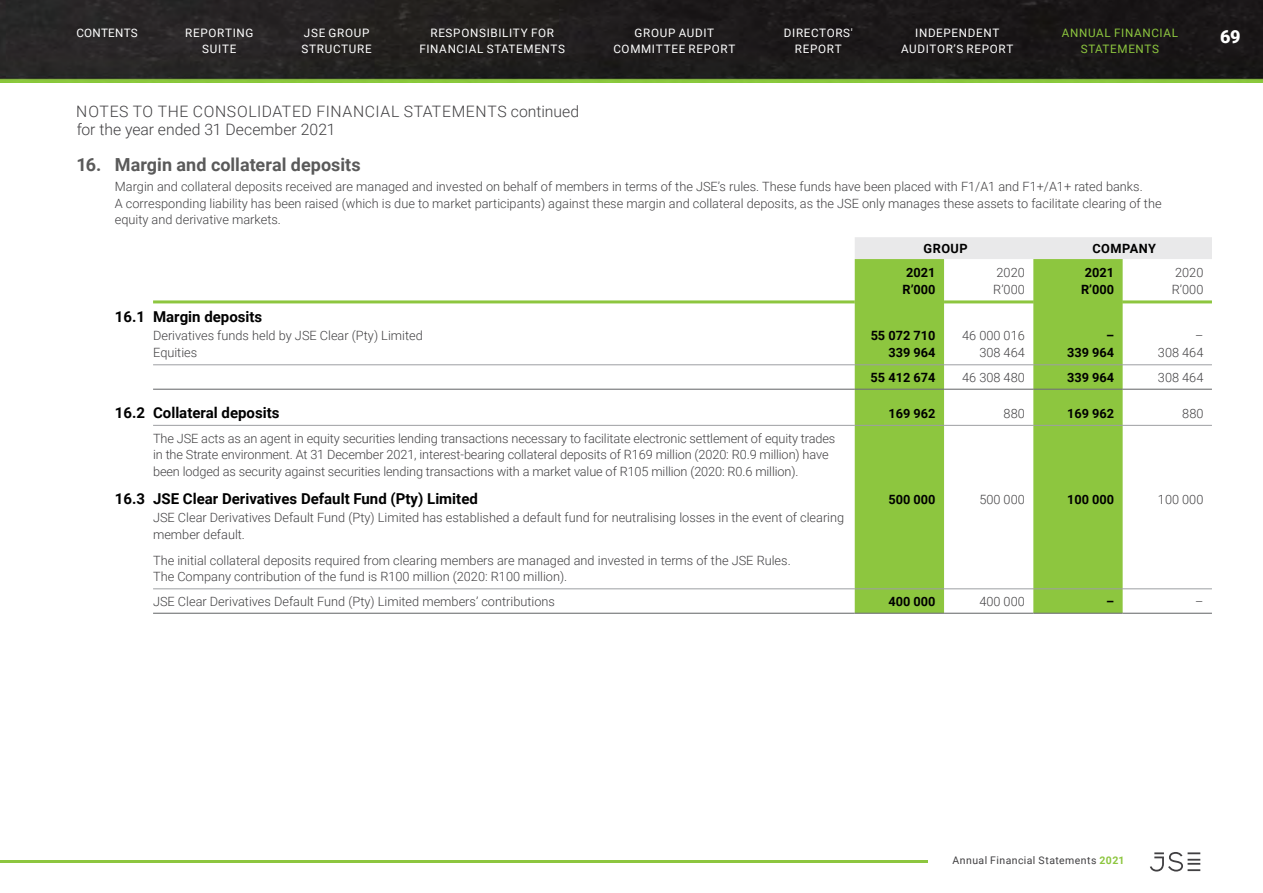
<style>
.page{position:relative;width:1263px;height:893px;background:#fff}
.page>*{position:absolute;margin:0;border:0;box-sizing:border-box;transform-origin:0 0}
.t1{font:700 18px "Roboto";color:#5a5a5a}
.t2{font:900 18px "Roboto";color:#fff}
.t3{font:300 15.75px/18px "Roboto";letter-spacing:.01em;color:#414042}
.t4{font:700 15px "Roboto";color:#000}
.t5{font:300 12.75px/16.5px "Roboto";color:#414042}
.t6{font:700 12.75px "Roboto";color:#000}
.t7{font:700 12.75px "Roboto";letter-spacing:.035em;color:#000}
.t8{font:11.7px/16px "Roboto";letter-spacing:.055em;color:#fff;text-align:center}
.t9{font:11.7px/16px "Roboto";letter-spacing:.06em;color:#8dc63f;text-align:center}
.t10{font:11.7px "Roboto";letter-spacing:.025em;color:#fff}
.t11{font:10.5px "Roboto";letter-spacing:.04em;color:#414042}
.s1{font-weight:700;color:#8dc63f}
</style>
<div class="page">
<img style="left:0;top:0;width:1263px;height:82px">
<svg style="left:1150px;top:852px;width:50px;height:19px"></svg>
<hr style="left:0;top:861px;width:927px;height:2px;background:#8dc63f">
<div style="left:855px;top:237px;width:357px;height:22px;background:#e9e9ea"></div>
<svg style="left:855px;top:259px;width:268px;height:354px;fill:#8dc63f"></svg>
<hr style="left:153px;top:300px;width:702px;height:3px;background:#8dc63f">
<hr style="left:855px;top:300px;width:89px;height:3px;background:#8dc63f">
<hr style="left:944px;top:300px;width:89px;height:3px;background:#8dc63f">
<hr style="left:1033px;top:300px;width:90px;height:3px;background:#8dc63f">
<hr style="left:1123px;top:300px;width:89px;height:3px;background:#8dc63f">
<hr style="left:153px;top:364px;width:702px;height:1px;background:#9d9fa2">
<hr style="left:855px;top:364px;width:89px;height:1px;background:#9d9fa2">
<hr style="left:944px;top:364px;width:89px;height:1px;background:#9d9fa2">
<hr style="left:1033px;top:364px;width:90px;height:1px;background:#9d9fa2">
<hr style="left:1123px;top:364px;width:89px;height:1px;background:#9d9fa2">
<hr style="left:153px;top:425px;width:702px;height:1px;background:#9d9fa2">
<hr style="left:855px;top:425px;width:89px;height:1px;background:#9d9fa2">
<hr style="left:944px;top:425px;width:89px;height:1px;background:#9d9fa2">
<hr style="left:1033px;top:425px;width:90px;height:1px;background:#9d9fa2">
<hr style="left:1123px;top:425px;width:89px;height:1px;background:#9d9fa2">
<hr style="left:153px;top:588px;width:702px;height:1px;background:#9d9fa2">
<hr style="left:855px;top:588px;width:89px;height:1px;background:#9d9fa2">
<hr style="left:944px;top:588px;width:89px;height:1px;background:#9d9fa2">
<hr style="left:1033px;top:588px;width:90px;height:1px;background:#9d9fa2">
<hr style="left:1123px;top:588px;width:89px;height:1px;background:#9d9fa2">
<hr style="left:153px;top:389px;width:702px;height:1px;background:#727476">
<hr style="left:855px;top:389px;width:89px;height:1px;background:#727476">
<hr style="left:944px;top:389px;width:89px;height:1px;background:#727476">
<hr style="left:1033px;top:389px;width:90px;height:1px;background:#727476">
<hr style="left:1123px;top:389px;width:89px;height:1px;background:#727476">
<hr style="left:153px;top:613px;width:702px;height:1px;background:#727476">
<hr style="left:855px;top:613px;width:89px;height:1px;background:#727476">
<hr style="left:944px;top:613px;width:89px;height:1px;background:#727476">
<hr style="left:1033px;top:613px;width:90px;height:1px;background:#727476">
<hr style="left:1123px;top:613px;width:89px;height:1px;background:#727476">
<p class="t8" style="left:301px;top:25px;width:72px;text-align:left">JSE GROUP<br>STRUCTURE</p>
<p class="t8" style="left:784px;top:25px;width:70px">DIRECTORS'<br>REPORT</p>
<p class="t8" style="left:901px;top:25px;width:114px">INDEPENDENT<br>AUDITOR’S REPORT</p>
<p class="t9" style="left:1062px;top:25px;width:118px">ANNUAL FINANCIAL<br>STATEMENTS</p>
<p class="t10" style="left:76px;top:25px;width:63px">CONTENTS</p>
<p class="t8" style="left:419px;top:25px;width:147px">RESPONSIBILITY FOR<br>FINANCIAL STATEMENTS</p>
<p class="t8" style="left:613px;top:25px;width:124px">GROUP AUDIT<br>COMMITTEE REPORT</p>
<p class="t8" style="left:185px;top:25px;width:70px">REPORTING<br>SUITE</p>
<h1 class="t2" style="left:1220px;top:24px;width:22px">69</h1>
<p class="t3" style="left:77px;top:102px;width:504px">NOTES TO THE CONSOLIDATED FINANCIAL STATEMENTS continued for the year ended 31 December 2021</p>
<h1 class="t1" style="left:77px;top:152px;width:286px">16. Margin and collateral deposits</h1>
<p class="t5" style="left:115px;top:178px;width:1048px">Margin and collateral deposits received are managed and invested on behalf of members in terms of the JSE’s rules. These funds have been placed with F1/A1 and F1+/A1+ rated banks.<br>A corresponding liability has been raised (which is due to market participants) against these margin and collateral deposits, as the JSE only manages these assets to facilitate clearing of the equity and derivative markets.</p>
<p class="t6" style="left:924px;top:239px;width:46px">GROUP</p>
<p class="t7" style="left:1092px;top:239px;width:65px">COMPANY</p>
<p class="t6" style="left:906px;top:263px;width:31px">2021</p>
<p class="t5" style="left:996px;top:263px;width:30px">2020</p>
<p class="t6" style="left:1085px;top:263px;width:31px">2021</p>
<p class="t5" style="left:1175px;top:263px;width:30px">2020</p>
<p class="t6" style="left:902px;top:281px;width:35px">R’000</p>
<p class="t5" style="left:993px;top:281px;width:33px">R’000</p>
<p class="t6" style="left:1081px;top:281px;width:35px">R’000</p>
<p class="t5" style="left:1172px;top:281px;width:33px">R’000</p>
<p class="t4" style="left:115px;top:306px;width:149px">16.1 Margin deposits</p>
<p class="t5" style="left:153px;top:326px;width:271px">Derivatives funds held by JSE Clear (Pty) Limited</p>
<p class="t6" style="left:871px;top:326px;width:66px">55 072 710</p>
<p class="t5" style="left:962px;top:326px;width:64px">46 000 016</p>
<p class="t6" style="left:1106px;top:326px;width:10px">–</p>
<p class="t5" style="left:1195px;top:326px;width:10px">–</p>
<p class="t5" style="left:153px;top:344px;width:46px">Equities</p>
<p class="t6" style="left:888px;top:344px;width:49px">339 964</p>
<p class="t5" style="left:979px;top:344px;width:47px">308 464</p>
<p class="t6" style="left:1067px;top:344px;width:49px">339 964</p>
<p class="t5" style="left:1158px;top:344px;width:47px">308 464</p>
<p class="t6" style="left:871px;top:368px;width:66px">55 412 674</p>
<p class="t5" style="left:962px;top:368px;width:64px">46 308 480</p>
<p class="t6" style="left:1067px;top:368px;width:49px">339 964</p>
<p class="t5" style="left:1158px;top:368px;width:47px">308 464</p>
<p class="t4" style="left:115px;top:402px;width:166px">16.2 Collateral deposits</p>
<p class="t6" style="left:888px;top:404px;width:49px">169 962</p>
<p class="t5" style="left:1004px;top:404px;width:23px">880</p>
<p class="t6" style="left:1067px;top:404px;width:49px">169 962</p>
<p class="t5" style="left:1182px;top:404px;width:23px">880</p>
<p class="t5" style="left:153px;top:430px;width:684px">The JSE acts as an agent in equity securities lending transactions necessary to facilitate electronic settlement of equity trades in the Strate environment. At 31 December 2021, interest-bearing collateral deposits of R169 million (2020: R0.9 million) have been lodged as security against securities lending transactions with a market value of R105 million (2020: R0.6 million).</p>
<p class="t4" style="left:115px;top:489px;width:365px">16.3 JSE Clear Derivatives Default Fund (Pty) Limited</p>
<p class="t6" style="left:888px;top:491px;width:49px">500 000</p>
<p class="t5" style="left:979px;top:491px;width:47px">500 000</p>
<p class="t6" style="left:1067px;top:491px;width:49px">100 000</p>
<p class="t5" style="left:1158px;top:491px;width:47px">100 000</p>
<p class="t5" style="left:153px;top:509px;width:693px">JSE Clear Derivatives Default Fund (Pty) Limited has established a default fund for neutralising losses in the event of clearing member default.</p>
<p class="t5" style="left:153px;top:551px;width:639px">The initial collateral deposits required from clearing members are managed and invested in terms of the JSE Rules.<br>The Company contribution of the fund is R100 million (2020: R100 million).</p>
<p class="t5" style="left:153px;top:592px;width:403px">JSE Clear Derivatives Default Fund (Pty) Limited members’ contributions</p>
<p class="t6" style="left:888px;top:592px;width:49px">400 000</p>
<p class="t5" style="left:979px;top:592px;width:47px">400 000</p>
<p class="t6" style="left:1106px;top:592px;width:10px">–</p>
<p class="t5" style="left:1195px;top:592px;width:10px">–</p>
<p class="t11" style="left:952px;top:853px;width:174px">Annual Financial Statements <span class="s1">2021</span></p>
</div>
